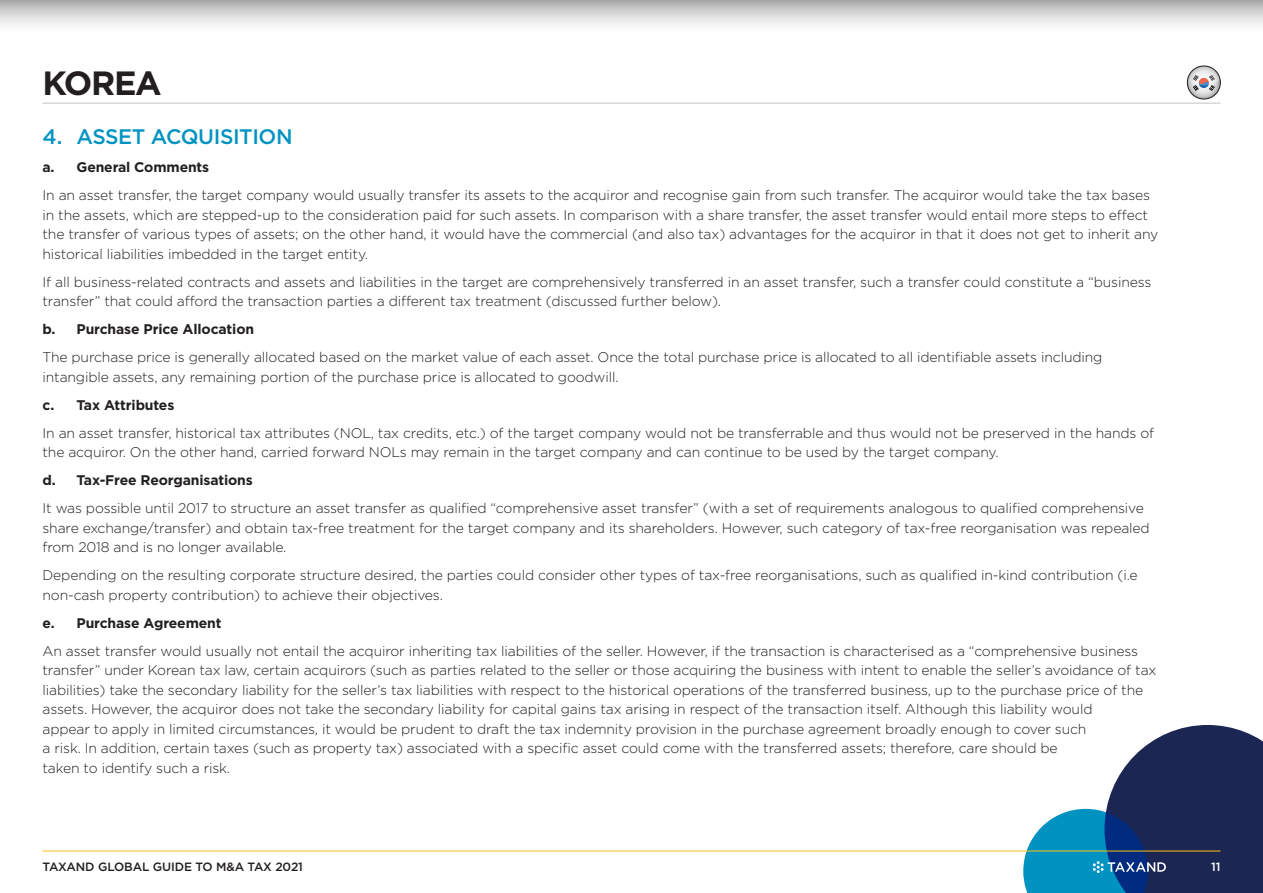
<style>
.page{position:relative;width:1263px;height:893px;background:#fff}
.page>*{position:absolute;margin:0;border:0;box-sizing:border-box;transform-origin:0 0}
.t1{font:700 33.6px "Gotham";letter-spacing:-.04em;color:#231f20}
.t2{font:500 21px "Gotham";letter-spacing:-.02em;color:#0093c2}
.Body_Text{font:300 13.95px/19.5px "Gotham";letter-spacing:-.01em;color:#231f20}
.t3{font:700 13.95px "Gotham";letter-spacing:-.01em;color:#231f20}
.t4{font:500 12px "Gotham";letter-spacing:-.01em;color:#231f20}
.t5{font:500 12px "Gotham";color:#fff}
</style>
<div class="page">
<svg style="left:1023px;top:725px;width:240px;height:168px"></svg>
<hr style="left:43px;top:103px;width:1177px;height:1px;background:#c2c3c5">
<hr style="left:43px;top:851px;width:1177px;height:1px;background:#fdbd12">
<svg style="left:0;top:0;width:1263px;height:25px;background:#d2d1d1"></svg>
<svg style="left:1186px;top:66px;width:35px;height:33px"></svg>
<div style="left:1187px;top:66px;width:33px;height:33px;border:1px solid #231f20;border-radius:50%"></div>
<h1 class="t1" style="left:43px;top:61px;width:121px">KOREA</h1>
<p class="t2" style="left:43px;top:123px;width:252px">4. ASSET ACQUISITION</p>
<p class="t3" style="left:43px;top:158px;width:168px">a. General Comments</p>
<p class="Body_Text" style="left:43px;top:185px;width:1117px">In an asset transfer, the target company would usually transfer its assets to the acquiror and recognise gain from such transfer. The acquiror would take the tax bases in the assets, which are stepped-up to the consideration paid for such assets. In comparison with a share transfer, the asset transfer would entail more steps to effect the transfer of various types of assets; on the other hand, it would have the commercial (and also tax) advantages for the acquiror in that it does not get to inherit any historical liabilities imbedded in the target entity.</p>
<p class="Body_Text" style="left:43px;top:272px;width:1110px">If all business-related contracts and assets and liabilities in the target are comprehensively transferred in an asset transfer, such a transfer could constitute a “business transfer” that could afford the transaction parties a different tax treatment (discussed further below).</p>
<p class="t3" style="left:43px;top:320px;width:213px">b. Purchase Price Allocation</p>
<p class="Body_Text" style="left:43px;top:347px;width:1061px">The purchase price is generally allocated based on the market value of each asset. Once the total purchase price is allocated to all identifiable assets including intangible assets, any remaining portion of the purchase price is allocated to goodwill.</p>
<p class="t3" style="left:43px;top:396px;width:133px">c. Tax Attributes</p>
<p class="Body_Text" style="left:43px;top:423px;width:1113px">In an asset transfer, historical tax attributes (NOL, tax credits, etc.) of the target company would not be transferrable and thus would not be preserved in the hands of the acquiror. On the other hand, carried forward NOLs may remain in the target company and can continue to be used by the target company.</p>
<p class="t3" style="left:43px;top:471px;width:212px">d. Tax-Free Reorganisations</p>
<p class="Body_Text" style="left:43px;top:498px;width:1109px">It was possible until 2017 to structure an asset transfer as qualified “comprehensive asset transfer” (with a set of requirements analogous to qualified comprehensive share exchange/transfer) and obtain tax-free treatment for the target company and its shareholders. However, such category of tax-free reorganisation was repealed from 2018 and is no longer available.</p>
<p class="Body_Text" style="left:43px;top:565px;width:1097px">Depending on the resulting corporate structure desired, the parties could consider other types of tax-free reorganisations, such as qualified in-kind contribution (i.e non-cash property contribution) to achieve their objectives.</p>
<p class="t3" style="left:43px;top:614px;width:181px">e. Purchase Agreement</p>
<p class="Body_Text" style="left:43px;top:641px;width:1115px">An asset transfer would usually not entail the acquiror inheriting tax liabilities of the seller. However, if the transaction is characterised as a “comprehensive business transfer” under Korean tax law, certain acquirors (such as parties related to the seller or those acquiring the business with intent to enable the seller’s avoidance of tax liabilities) take the secondary liability for the seller’s tax liabilities with respect to the historical operations of the transferred business, up to the purchase price of the assets. However, the acquiror does not take the secondary liability for capital gains tax arising in respect of the transaction itself. Although this liability would<br>appear to apply in limited circumstances, it would be prudent to draft the tax indemnity provision in the purchase agreement broadly enough to cover such<br>a risk. In addition, certain taxes (such as property tax) associated with a specific asset could come with the transferred assets; therefore, care should be<br>taken to identify such a risk.</p>
<p class="t4" style="left:43px;top:859px;width:262px">TAXAND GLOBAL GUIDE TO M&amp;A TAX 2021</p>
<p class="t5" style="left:1211px;top:859px;width:11px">11</p>
</div>
